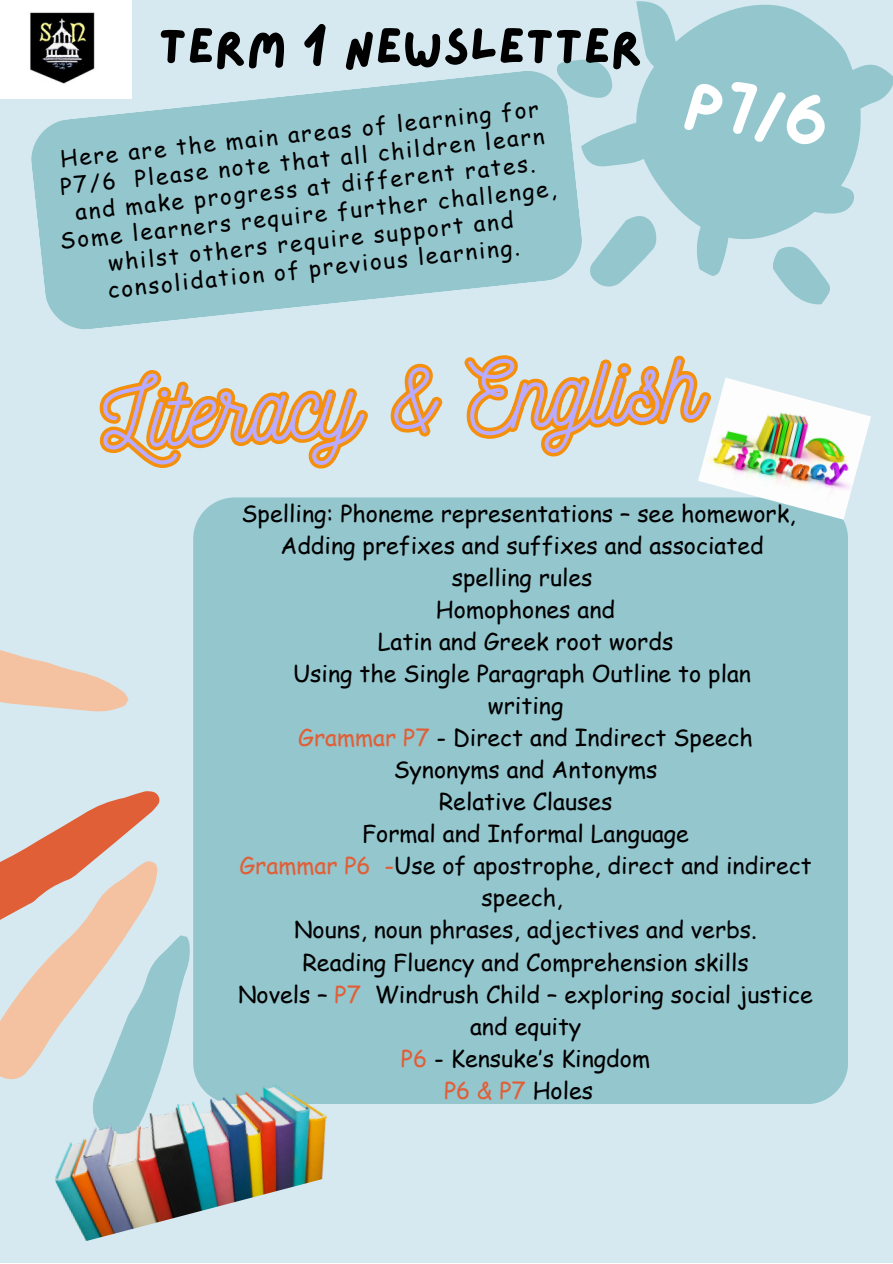
<style>
.page{position:relative;width:893px;height:1264px;background:#fff}
.page>*{position:absolute;margin:0;border:0;box-sizing:border-box;transform-origin:0 0}
.t1{font:94.35px "Nickainley";color:#b9abff}
.t2{font:61.95px "Lazydog";color:#fff}
.t3{font:50.25px "Lazydog";color:#000}
.t4{font:23.25px/32.1px "Comic Sans MS";color:#000;text-align:center}
.t5{font:23.25px/32.1px "Comic Sans MS";color:#030304;text-align:center}
.t6{font:23.25px "Comic Sans MS";color:#e05f37}
.t7{font:22.5px/27px "Comic Sans MS";color:#000;text-align:center}
.s1{color:#e05f37}
.s2{color:#000}
</style>
<div class="page">
<div style="left:0;top:0;width:892px;height:1262px;background:#d6e9f0"></div>
<svg style="left:636px;top:4px;width:225px;height:236px;fill:#94c6ce"></svg>
<svg style="left:590px;top:212px;width:73px;height:75px"></svg>
<svg style="left:732px;top:17px;width:160px;height:102px"></svg>
<svg style="left:582px;top:118px;width:78px;height:51px"></svg>
<svg style="left:780px;top:165px;width:80px;height:59px"></svg>
<svg style="left:773px;top:246px;width:57px;height:59px"></svg>
<svg style="left:636px;top:1px;width:44px;height:73px"></svg>
<svg style="left:557px;top:59px;width:56px;height:39px"></svg>
<svg style="left:691px;top:210px;width:42px;height:66px"></svg>
<img style="left:0;top:0;width:132px;height:99px">
<svg style="left:30px;top:70px;width:552px;height:260px;fill:#94c6ce"></svg>
<svg style="left:0;top:650px;width:129px;height:61px"></svg>
<svg style="left:0;top:791px;width:190px;height:289px"></svg>
<div style="left:193px;top:519px;width:655px;height:585px;background:#94c6ce"></div>
<img style="left:720px;top:378px;width:151px;height:141px">
<img style="left:44px;top:1068px;width:298px;height:173px">
<svg style="left:99px;top:355px;width:621px;height:178px"></svg>
<p class="t3" style="left:158px;top:22px;width:486px">TERM 1 NEWSLETTER</p>
<p class="t7" style="left:50px;top:146px;width:500px;rotate:-6deg">Here are the main areas of learning for P7/6 Please note that all children learn and make progress at different rates.<br>Some learners require further challenge, whilst others require support and consolidation of previous learning.</p>
<p class="t2" style="left:691px;top:72px;width:146px;rotate:11deg">P7/6</p>
<p class="t1" style="left:99px;top:355px;width:601px;rotate:-3deg">Literacy &amp; English</p>
<p class="t4" style="left:241px;top:496px;width:555px">Spelling: Phoneme representations – see homework,<br>Adding prefixes and suffixes and associated</p>
<p class="t4" style="left:451px;top:560px;width:142px">spelling rules</p>
<p class="t4" style="left:436px;top:592px;width:181px">Homophones and</p>
<p class="t4" style="left:378px;top:624px;width:297px">Latin and Greek root words</p>
<p class="t4" style="left:293px;top:656px;width:459px">Using the Single Paragraph Outline to plan</p>
<p class="t4" style="left:488px;top:688px;width:77px">writing</p>
<p class="t4" style="left:298px;top:720px;width:456px"><span class="s1">Grammar P7</span> - Direct and Indirect Speech</p>
<p class="t4" style="left:393px;top:752px;width:265px">Synonyms and Antonyms</p>
<p class="t4" style="left:438px;top:784px;width:175px">Relative Clauses</p>
<p class="t4" style="left:362px;top:816px;width:328px">Formal and Informal Language</p>
<p class="t5" style="left:239px;top:848px;width:573px"><span class="s1">Grammar P6 -</span>Use of apostrophe, direct and indirect speech,</p>
<p class="t5" style="left:294px;top:913px;width:464px">Nouns, noun phrases, adjectives and verbs.</p>
<p class="t4" style="left:302px;top:945px;width:448px">Reading Fluency and Comprehension skills</p>
<p class="t4" style="left:238px;top:977px;width:576px">Novels – <span class="s1">P7</span> Windrush Child – exploring social justice</p>
<p class="t4" style="left:470px;top:1009px;width:113px">and equity</p>
<p class="t4" style="left:401px;top:1041px;width:251px"><span class="s1">P6</span> - Kensuke’s Kingdom</p>
<p class="t6" style="left:444px;top:1073px;width:150px">P6 &amp; P7 <span class="s2">Holes</span></p>
</div>
